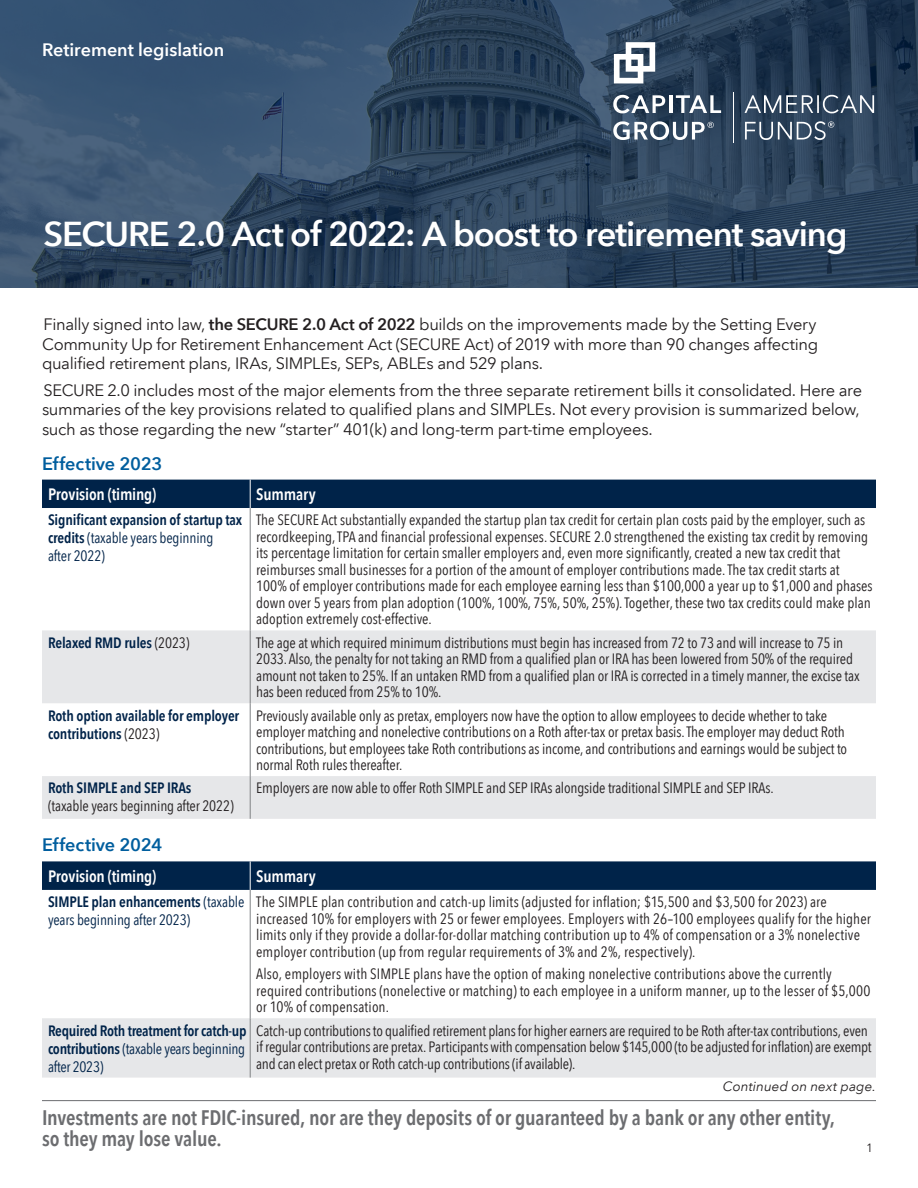
<style>
.page{position:relative;width:918px;height:1188px;background:#fff}
.page>*{position:absolute;margin:0;border:0;box-sizing:border-box;transform-origin:0 0}
.t1{font:600 34.5px "Avenir Next LT Com";letter-spacing:-.03em;color:#fff}
.Body_Text_-_9_12_Reg{font:600 condensed 21px/21px "Avenir Next LT Com";letter-spacing:-.01em;color:#6c6d70}
.Hedge__Bank__p6{font:600 18px "Avenir Next LT Com";color:#005e9e}
.Summary_Field_Bold{font:600 18px "Avenir Next LT Com";letter-spacing:-.005em;color:#fff}
.t2{font:16.5px/19.5px "Avenir Next LT Com";letter-spacing:-.02em;color:#231f20;text-align:justify}
.Hedge__Bank__p6-2{font:600 condensed 16.5px "Avenir Next LT Com";letter-spacing:-.01em;color:#fff}
.Hedge__Bank__p6-3{font:condensed 15px/16.5px "Avenir Next LT Com";color:#231f20}
.Hedge__Bank__p6-4{font:600 condensed 15px/18px "Avenir Next LT Com";letter-spacing:-.01em;color:#002349}
.Hedge__Bank__p6-5{font:condensed 15px/18px "Avenir Next LT Com";letter-spacing:-.01em;color:#002349}
.Text_9_12_subhead__d{font:italic 13.5px "Avenir Next LT Com";letter-spacing:.005em;color:#231f20}
.t3{font:12px "Avenir Next LT Com";color:#231f20}
.s1{font-weight:600}
.s2{font-weight:400}
.s3{font-weight:400;color:#231f20}
.s4{font-weight:600;color:#002349}
</style>
<div class="page">
<svg style="left:0;top:0;width:918px;height:288px;background:#304862"></svg>
<hr style="left:733px;top:92px;width:1px;height:50px;background:#fff">
<svg style="left:613px;top:95px;width:52px;height:18px"></svg>
<hr style="left:669px;top:95px;width:3px;height:18px;background:#fff">
<svg style="left:676px;top:95px;width:45px;height:18px"></svg>
<svg style="left:613px;top:121px;width:101px;height:19px"></svg>
<svg style="left:745px;top:95px;width:129px;height:18px;background:#627284"></svg>
<svg style="left:614px;top:42px;width:41px;height:41px"></svg>
<svg style="left:745px;top:121px;width:89px;height:19px;background:#5d6e81"></svg>
<hr style="left:42px;top:1100px;width:834px;height:1px;background:#6c6d70">
<svg style="left:42px;top:630px;width:834px;height:189px;fill:#e6e7e9"></svg>
<div style="left:42px;top:480px;width:834px;height:28px;background:#002349"></div>
<hr style="left:250px;top:508px;width:1px;height:122px;background:#808285">
<hr style="left:250px;top:630px;width:1px;height:73px;background:#808285">
<hr style="left:250px;top:703px;width:1px;height:73px;background:#808285">
<hr style="left:250px;top:776px;width:1px;height:43px;background:#808285">
<div style="left:42px;top:1018px;width:834px;height:60px;background:#e6e7e9"></div>
<div style="left:42px;top:861px;width:834px;height:29px;background:#002349"></div>
<hr style="left:250px;top:890px;width:1px;height:128px;background:#808285">
<hr style="left:250px;top:1018px;width:1px;height:60px;background:#808285">
<p class="Summary_Field_Bold" style="left:42px;top:38px;width:184px">Retirement legislation</p>
<p class="t1" style="left:44px;top:212px;width:806px">SECURE 2.0 Act of 2022: A boost to retirement saving</p>
<p class="t2" style="left:42px;top:315px;width:778px">Finally signed into law, <span class="s1">the SECURE 2.0 Act of 2022</span> builds on the improvements made by the Setting Every Community Up for Retirement Enhancement Act (SECURE Act) of 2019 with more than 90 changes affecting qualified retirement plans, IRAs, SIMPLEs, SEPs, ABLEs and 529 plans.</p>
<p class="t2" style="left:42px;top:380px;width:822px;text-align:left">SECURE 2.0 includes most of the major elements from the three separate retirement bills it consolidated. Here are summaries of the key provisions related to qualified plans and SIMPLEs. Not every provision is summarized below, such as those regarding the new “starter” 401(k) and long-term part-time employees.</p>
<p class="Hedge__Bank__p6" style="left:42px;top:452px;width:122px">Effective 2023</p>
<p class="Hedge__Bank__p6-2" style="left:48px;top:484px;width:110px">Provision (timing)</p>
<p class="Hedge__Bank__p6-2" style="left:256px;top:484px;width:61px">Summary</p>
<p class="Hedge__Bank__p6-4" style="left:48px;top:511px;width:196px">Significant expansion of startup tax credits <span class="s2">(taxable years beginning<br>after 2022)</span></p>
<p class="Hedge__Bank__p6-3" style="left:256px;top:512px;width:618px">The SECURE Act substantially expanded the startup plan tax credit for certain plan costs paid by the employer, such as recordkeeping, TPA and financial professional expenses. SECURE 2.0 strengthened the existing tax credit by removing its percentage limitation for certain smaller employers and, even more significantly, created a new tax credit that reimburses small businesses for a portion of the amount of employer contributions made. The tax credit starts at 100% of employer contributions made for each employee earning less than $100,000 a year up to $1,000 and phases down over 5 years from plan adoption (100%, 100%, 75%, 50%, 25%). Together, these two tax credits could make plan adoption extremely cost-effective.</p>
<p class="Hedge__Bank__p6-4" style="left:48px;top:633px;width:143px">Relaxed RMD rules <span class="s3">(2023)</span></p>
<p class="Hedge__Bank__p6-3" style="left:256px;top:634px;width:605px">The age at which required minimum distributions must begin has increased from 72 to 73 and will increase to 75 in 2033. Also, the penalty for not taking an RMD from a qualified plan or IRA has been lowered from 50% of the required amount not taken to 25%. If an untaken RMD from a qualified plan or IRA is corrected in a timely manner, the excise tax has been reduced from 25% to 10%.</p>
<p class="Hedge__Bank__p6-4" style="left:48px;top:706px;width:193px">Roth option available for employer contributions <span class="s3">(2023)</span></p>
<p class="Hedge__Bank__p6-3" style="left:256px;top:707px;width:593px">Previously available only as pretax, employers now have the option to allow employees to decide whether to take employer matching and nonelective contributions on a Roth after-tax or pretax basis. The employer may deduct Roth contributions, but employees take Roth contributions as income, and contributions and earnings would be subject to normal Roth rules thereafter.</p>
<p class="Hedge__Bank__p6-3" style="left:48px;top:779px;width:187px;line-height:18px"><span class="s4">Roth SIMPLE and SEP IRAs </span>(taxable years beginning after 2022)</p>
<p class="Hedge__Bank__p6-3" style="left:256px;top:780px;width:519px">Employers are now able to offer Roth SIMPLE and SEP IRAs alongside traditional SIMPLE and SEP IRAs.</p>
<p class="Hedge__Bank__p6" style="left:42px;top:834px;width:122px">Effective 2024</p>
<p class="Hedge__Bank__p6-2" style="left:48px;top:866px;width:110px">Provision (timing)</p>
<p class="Hedge__Bank__p6-2" style="left:256px;top:866px;width:61px">Summary</p>
<p class="Hedge__Bank__p6-5" style="left:48px;top:893px;width:198px"><span class="s1">SIMPLE plan enhancements</span> (taxable years beginning after 2023)</p>
<p class="Hedge__Bank__p6-3" style="left:256px;top:894px;width:616px">The SIMPLE plan contribution and catch-up limits (adjusted for inflation; $15,500 and $3,500 for 2023) are increased 10% for employers with 25 or fewer employees. Employers with 26–100 employees qualify for the higher limits only if they provide a dollar-for-dollar matching contribution up to 4% of compensation or a 3% nonelective employer contribution (up from regular requirements of 3% and 2%, respectively).</p>
<p class="Hedge__Bank__p6-3" style="left:256px;top:966px;width:616px">Also, employers with SIMPLE plans have the option of making nonelective contributions above the currently required contributions (nonelective or matching) to each employee in a uniform manner, up to the lesser of $5,000 or 10% of compensation.</p>
<p class="Hedge__Bank__p6-4" style="left:48px;top:1021px;width:200px;text-align:justify">Required Roth treatment for catch-up contributions <span class="s2">(taxable years beginning after 2023)</span></p>
<p class="Hedge__Bank__p6-3" style="left:256px;top:1022px;width:617px">Catch-up contributions to qualified retirement plans for higher earners are required to be Roth after-tax contributions, even if regular contributions are pretax. Participants with compensation below $145,000 (to be adjusted for inflation) are exempt and can elect pretax or Roth catch-up contributions (if available).</p>
<p class="Text_9_12_subhead__d" style="left:723px;top:1078px;width:155px">Continued on next page.</p>
<p class="Body_Text_-_9_12_Reg" style="left:42px;top:1107px;width:794px">Investments are not FDIC-insured, nor are they deposits of or guaranteed by a bank or any other entity, so they may lose value.</p>
<p class="t3" style="left:866px;top:1141px;width:8px">1</p>
</div>
